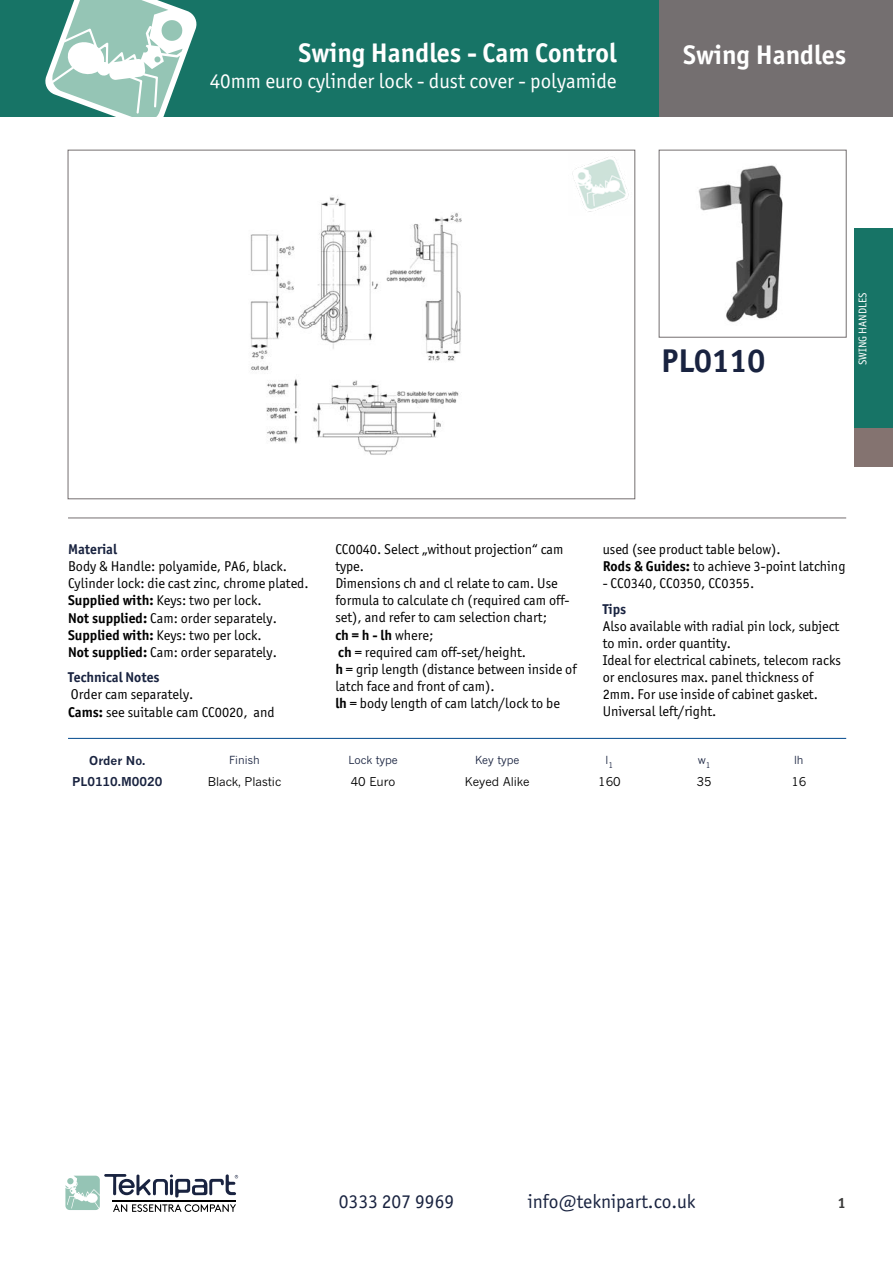
<style>
.page{position:relative;width:893px;height:1263px;background:#fff}
.page>*{position:absolute;margin:0;border:0;box-sizing:border-box;transform-origin:0 0}
.t1{font:700 33px "Officina Sans ITC Pro";color:#192340}
.t2{font:700 27px "Officina Sans ITC Pro";color:#fff}
.t3{font:21px "Officina Sans ITC Pro";color:#fff}
.t4{font:19.5px "Officina Sans ITC Pro";color:#192340}
.t5{font:700 15px "Officina Sans ITC Pro";color:#3c3c3b}
.t6{font:14.25px/17.1px "Officina Sans ITC Pro";color:#000}
.t7{font:700 14.25px "Officina Sans ITC Pro";color:#192340}
.t8{font:12px "News Gothic MT Pro";color:#000}
.t9{font:700 12px "News Gothic MT Pro";color:#192340}
.t10{font:11.25px "Officina Sans ITC Pro";color:#fff}
.t11{font:11.1px "News Gothic MT Pro";color:#192340}
.s1{font-weight:700}
</style>
<div class="page">
<div style="left:0;top:0;width:659px;height:116px;background:#177466"></div>
<svg style="left:45px;top:0;width:152px;height:116px"></svg>
<div style="left:659px;top:0;width:234px;height:116px;background:#746f70"></div>
<div style="left:855px;top:228px;width:38px;height:200px;background:#177466"></div>
<div style="left:855px;top:428px;width:38px;height:38px;background:#847370"></div>
<img style="left:250px;top:196px;width:212px;height:259px">
<img style="left:572px;top:157px;width:57px;height:55px">
<div style="left:659px;top:150px;width:187px;height:187px;border:1px solid #746f70"></div>
<img style="left:698px;top:165px;width:85px;height:158px">
<svg style="left:65px;top:1174px;width:173px;height:38px"></svg>
<hr style="left:68px;top:518px;width:778px;height:1px;background:#746f70">
<hr style="left:68px;top:738px;width:778px;height:1px;background:#00488d">
<h2 class="t2" style="left:298px;top:36px;width:320px">Swing Handles - Cam Control</h2>
<h2 class="t2" style="left:683px;top:38px;width:165px">Swing Handles</h2>
<h3 class="t3" style="left:210px;top:69px;width:408px">40mm euro cylinder lock - dust cover - polyamide</h3>
<h1 class="t1" style="left:661px;top:340px;width:105px">PL0110</h1>
<p class="t10" style="left:856px;top:365px;width:74px;rotate:-90deg">SWING HANDLES</p>
<p class="t7" style="left:68px;top:540px;width:51px">Material</p>
<p class="t6" style="left:68px;top:558px;width:242px">Body &amp; Handle: polyamide, PA6, black.<br>Cylinder lock: die cast zinc, chrome plated.<br><span class="s1">Supplied with:</span> Keys: two per lock.<br><span class="s1">Not supplied:</span> Cam: order separately.<br><span class="s1">Supplied with:</span> Keys: two per lock.<br><span class="s1">Not supplied:</span> Cam: order separately.</p>
<p class="t7" style="left:68px;top:669px;width:93px">Technical Notes</p>
<p class="t6" style="left:68px;top:686px;width:208px">Order cam separately.<br><span class="s1">Cams:</span> see suitable cam CC0020, and</p>
<p class="t6" style="left:335px;top:541px;width:243px">CC0040. Select „without projection“ cam type.<br>Dimensions ch and cl relate to cam. Use formula to calculate ch (required cam off&shy;set), and refer to cam selection chart;<br><span class="s1">ch = h - lh</span> where;<br><span class="s1">ch</span> = required cam off-set/height.<br><span class="s1">h</span> = grip length (distance between inside of latch face and front of cam).<br><span class="s1">lh</span> = body length of cam latch/lock to be</p>
<p class="t6" style="left:603px;top:541px;width:244px">used (see product table below).<br><span class="s1">Rods &amp; Guides:</span> to achieve 3-point latching</p>
<p class="t6" style="left:603px;top:575px;width:153px">- CC0340, CC0350, CC0355.</p>
<p class="t7" style="left:603px;top:600px;width:25px">Tips</p>
<p class="t6" style="left:603px;top:617px;width:240px">Also available with radial pin lock, subject to min. order quantity.<br>Ideal for electrical cabinets, telecom racks or enclosures max. panel thickness of 2mm. For use inside of cabinet gasket.<br>Universal left/right.</p>
<p class="t9" style="left:89px;top:754px;width:58px">Order No.</p>
<p class="t11" style="left:229px;top:753px;width:32px">Finish</p>
<p class="t11" style="left:348px;top:753px;width:51px">Lock type</p>
<p class="t11" style="left:475px;top:753px;width:46px">Key type</p>
<p class="t11" style="left:606px;top:753px;width:9px">l<sub>1</sub></p>
<p class="t11" style="left:698px;top:753px;width:14px">w<sub>1</sub></p>
<p class="t11" style="left:794px;top:753px;width:11px">lh</p>
<p class="t9" style="left:72px;top:774px;width:92px">PL0110.M0020</p>
<p class="t8" style="left:208px;top:774px;width:75px">Black, Plastic</p>
<p class="t8" style="left:351px;top:774px;width:46px">40 Euro</p>
<p class="t8" style="left:465px;top:774px;width:66px">Keyed Alike</p>
<p class="t8" style="left:598px;top:774px;width:24px">160</p>
<p class="t8" style="left:697px;top:774px;width:16px">35</p>
<p class="t8" style="left:791px;top:774px;width:16px">16</p>
<h3 class="t4" style="left:339px;top:1189px;width:117px">0333 207 9969</h3>
<h3 class="t4" style="left:528px;top:1189px;width:169px">info@teknipart.co.uk</h3>
<p class="t5" style="left:838px;top:1193px;width:10px">1</p>
</div>
